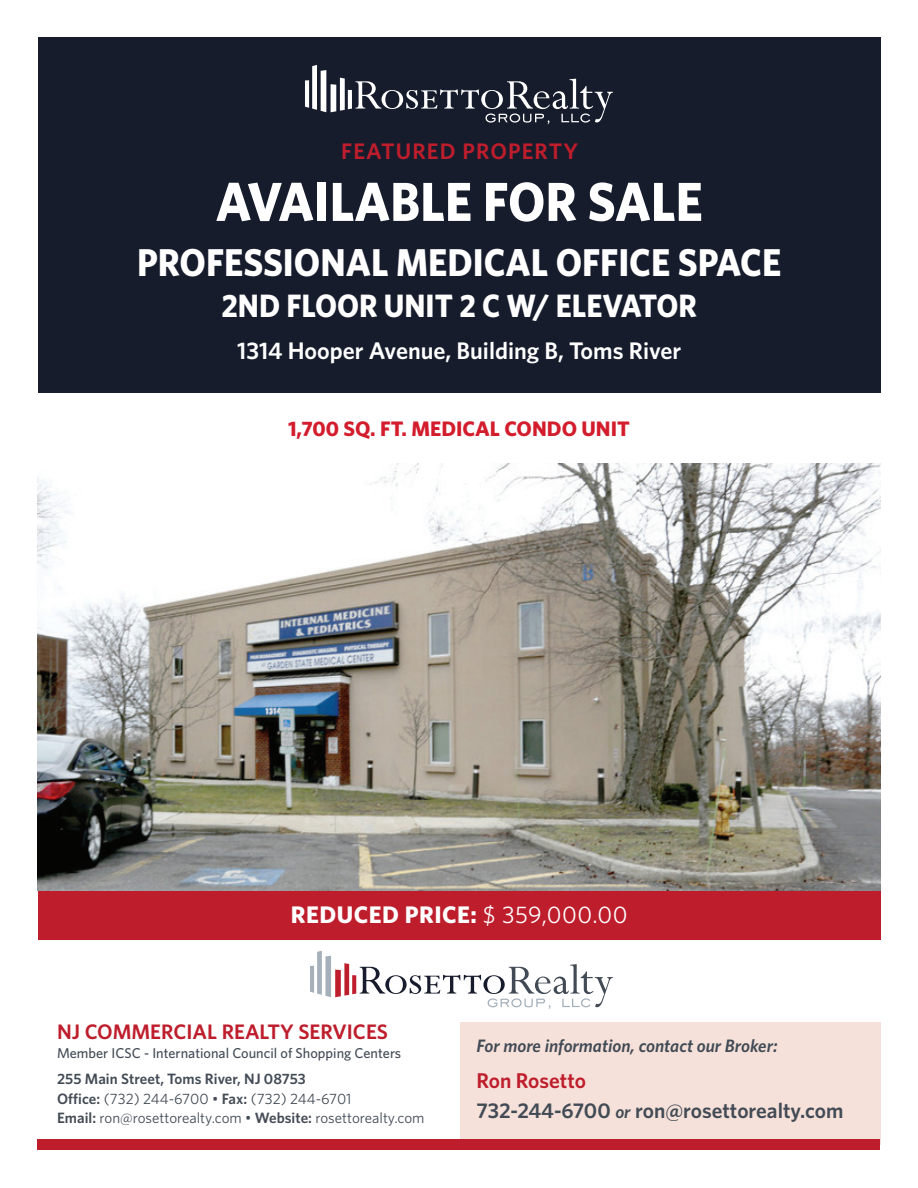
<style>
.page{position:relative;width:918px;height:1188px;background:#fff}
.page>*{position:absolute;margin:0;border:0;box-sizing:border-box;transform-origin:0 0}
.t1{font:700 55.05px "Whitney";color:#fff;scale:.93 1}
.t2{font:700 38.85px "Whitney";color:#fff;scale:.93 1}
.t3{font:700 32.4px "Whitney";color:#fff;scale:.93 1}
.t4{font:600 24px "Whitney";color:#fff}
.t5{font:700 24px "Whitney";letter-spacing:.02em;color:#fff}
.t6{font:600 22.5px "Whitney";letter-spacing:.05em;color:#be1d2c}
.t7{font:600 21.3px/30px "Whitney";color:#424b55}
.t8{font:700 21px "Whitney";color:#d31c2c}
.t9{font:600 21px "Whitney";color:#be1d2c}
.t10{font:italic 600 18px "Whitney";color:#424b55}
.t11{font:15px/19.5px "Whitney";color:#424b55}
.t12{font:500 14.25px "Whitney";color:#424b55}
.s1{font-weight:400}
.s2{font-weight:600}
.s3{font-weight:600;color:#444b55}
.s4{color:#be1d2c}
.s5{font-style:italic;font-size:18px}
</style>
<div class="page">
<div style="left:38px;top:38px;width:842px;height:355px;background:#171c2d"></div>
<svg style="left:305px;top:65px;width:308px;height:59px"></svg>
<div style="left:38px;top:890px;width:842px;height:49px;background:#be1d2c"></div>
<img style="left:38px;top:463px;width:842px;height:428px">
<div style="left:460px;top:1022px;width:420px;height:123px;background:#f6e1da"></div>
<svg style="left:310px;top:951px;width:303px;height:58px"></svg>
<div style="left:38px;top:1140px;width:842px;height:10px;background:#be1d2c"></div>
<h3 class="t6" style="left:341px;top:138px;width:238px">FEATURED PROPERTY</h3>
<h1 class="t1" style="left:216px;top:168px;width:525px">AVAILABLE FOR SALE</h1>
<h2 class="t2" style="left:137px;top:239px;width:694px">PROFESSIONAL MEDICAL OFFICE SPACE</h2>
<h3 class="t3" style="left:221px;top:286px;width:513px">2ND FLOOR UNIT 2 C W/ ELEVATOR</h3>
<h3 class="t4" style="left:237px;top:336px;width:446px">1314 Hooper Avenue, Building B, Toms River</h3>
<h3 class="t8" style="left:288px;top:416px;width:343px">1,700 SQ. FT. MEDICAL CONDO UNIT</h3>
<h3 class="t5" style="left:291px;top:900px;width:338px">REDUCED PRICE: <span class="s1">$ 359,000.00</span></h3>
<h3 class="t9" style="left:57px;top:1019px;width:333px">NJ COMMERCIAL REALTY SERVICES</h3>
<p class="t12" style="left:57px;top:1044px;width:346px">Member ICSC - International Council of Shopping Centers</p>
<p class="t11" style="left:57px;top:1069px;width:369px"><span class="s2">255 Main Street, Toms River, NJ 08753<br></span><span class="s3">Office:</span> (732) 244-6700 • <span class="s3">Fax:</span> (732) 244-6701<br><span class="s3">Email:</span> ron@rosettorealty.com • <span class="s3">Website:</span> rosettorealty.com</p>
<p class="t10" style="left:476px;top:1035px;width:303px">For more information, contact our Broker:</p>
<h3 class="t7" style="left:476px;top:1065px;width:368px"><span class="s4">Ron Rosetto<br></span>732-244-6700 <span class="s5">or</span> ron@rosettorealty.com</h3>
</div>
